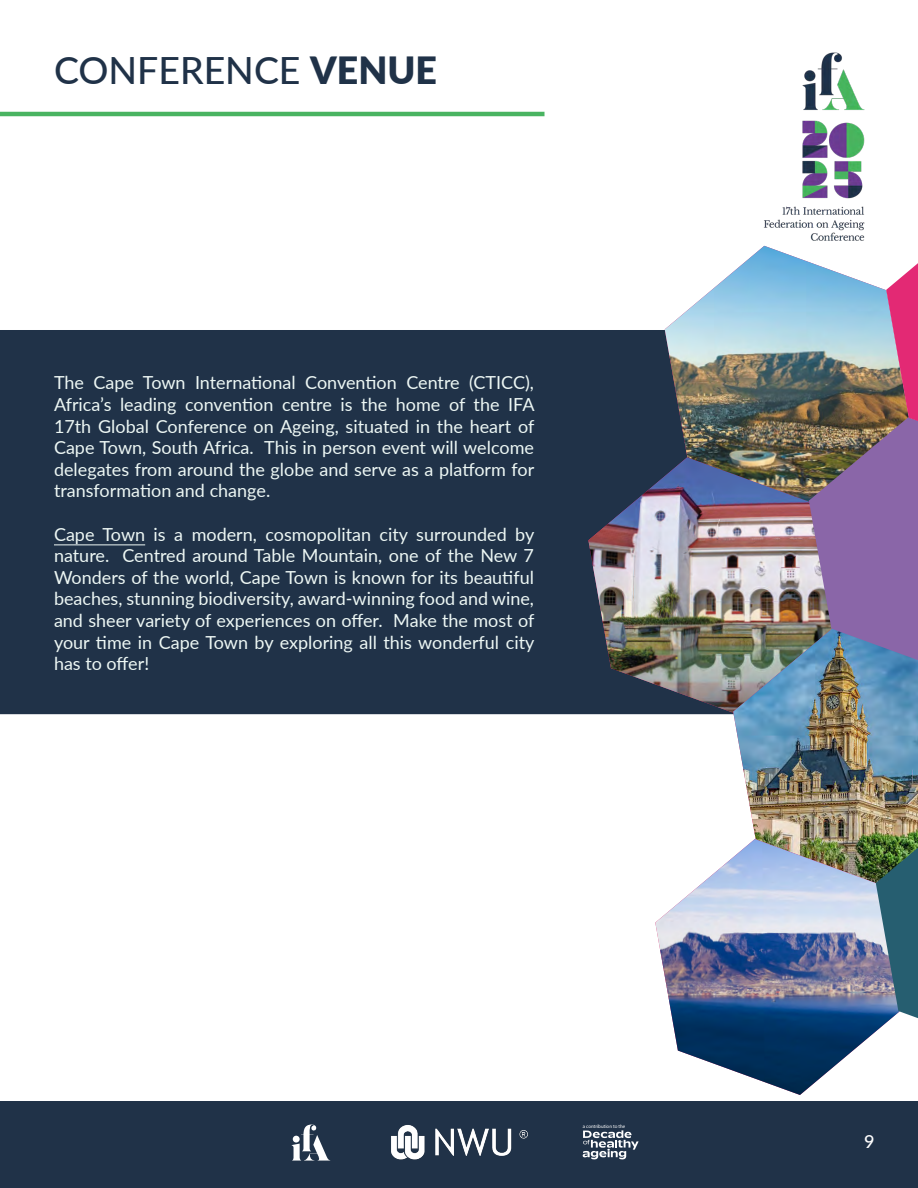
<style>
.page{position:relative;width:918px;height:1188px;background:#fff}
.page>*{position:absolute;margin:0;border:0;box-sizing:border-box;transform-origin:0 0}
.t1{font:500 37.5px "Lato";color:#203248}
.Attention{font:18px/21.6px "Lato";color:#edf7f4;text-align:justify}
.t2{font:500 18px "Lato";color:#fff}
.t3{font:4.95px "TT Runs WHO";color:#fff}
.s1{font-weight:900}
</style>
<div class="page">
<div style="left:0;top:1101px;width:918px;height:87px;background:#203248"></div>
<img style="left:391px;top:1125px;width:137px;height:35px">
<svg style="left:292px;top:1125px;width:38px;height:36px"></svg>
<svg style="left:583px;top:1130px;width:56px;height:30px"></svg>
<img style="left:764px;top:52px;width:101px;height:194px">
<hr style="left:0;top:112px;width:544px;height:4px;background:#49b461">
<div style="left:0;top:330px;width:733px;height:384px;background:#203248"></div>
<hr style="left:54px;top:544px;width:91px;height:1px;background:#edf7f4">
<img style="left:588px;top:457px;width:221px;height:256px">
<img style="left:733px;top:628px;width:185px;height:220px">
<img style="left:665px;top:246px;width:147px;height:256px">
<img style="left:655px;top:839px;width:245px;height:256px">
<img style="left:876px;top:848px;width:42px;height:170px">
<img style="left:809px;top:263px;width:109px;height:397px">
<p class="t1" style="left:54px;top:44px;width:385px">CONFERENCE <span class="s1">VENUE</span></p>
<p class="Attention" style="left:54px;top:371px;width:482px">The Cape Town International Convention Centre (CTICC), Africa’s leading convention centre is the home of the IFA 17th Global Conference on Ageing, situated in the heart of Cape Town, South Africa. This in person event will welcome delegates from around the globe and serve as a platform for transformation and change.</p>
<p class="Attention" style="left:54px;top:523px;width:482px">Cape Town is a modern, cosmopolitan city surrounded by nature. Centred around Table Mountain, one of the New 7<br>Wonders of the world, Cape Town is known for its beautiful beaches, stunning biodiversity, award-winning food and wine, and sheer variety of experiences on offer. Make the most of your time in Cape Town by exploring all this wonderful city has to offer!</p>
<p class="t3" style="left:583px;top:1123px;width:44px">a contribution to the</p>
<p class="t2" style="left:864px;top:1129px;width:12px">9</p>
</div>
